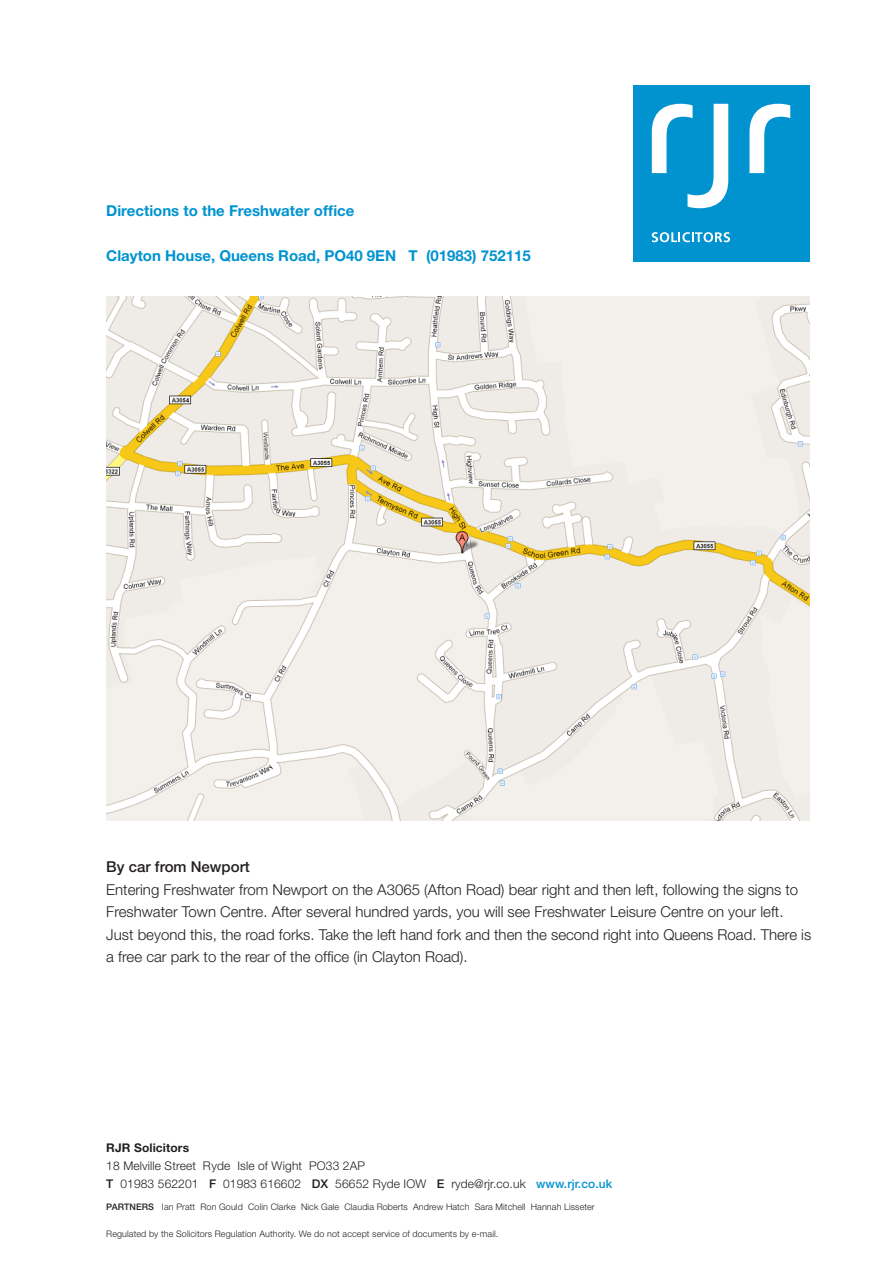
<style>
.page{position:relative;width:893px;height:1263px;background:#fff}
.page>*{position:absolute;margin:0;border:0;box-sizing:border-box;transform-origin:0 0}
.t1{font:300 15px/22.5px "Helvetica Neue";color:#231f20}
.t2{font:700 15px "Helvetica Neue";color:#0093d0}
.t3{font:500 15px "Helvetica Neue";color:#231f20}
.t4{font:300 12px "Helvetica Neue";letter-spacing:.01em;color:#231f20}
.t5{font:700 12px "Helvetica Neue";letter-spacing:.01em;color:#231f20}
.t6{font:300 9px "Helvetica Neue";letter-spacing:.01em;color:#231f20}
.s1{font-weight:500}
.s2{font-weight:500;color:#0093d0}
</style>
<div class="page">
<div style="left:633px;top:85px;width:176px;height:176px;background:#0093d0"></div>
<svg style="left:749px;top:104px;width:41px;height:69px"></svg>
<svg style="left:652px;top:104px;width:76px;height:104px"></svg>
<svg style="left:652px;top:232px;width:78px;height:10px"></svg>
<img style="left:106px;top:296px;width:703px;height:525px">
<p class="t2" style="left:106px;top:202px;width:250px">Directions to the Freshwater office</p>
<p class="t2" style="left:106px;top:247px;width:426px">Clayton House, Queens Road, PO40 9EN T (01983) 752115</p>
<p class="t3" style="left:106px;top:858px;width:145px">By car from Newport</p>
<p class="t1" style="left:106px;top:878px;width:706px">Entering Freshwater from Newport on the A3065 (Afton Road) bear right and then left, following the signs to Freshwater Town Centre. After several hundred yards, you will see Freshwater Leisure Centre on your left.<br>Just beyond this, the road forks. Take the left hand fork and then the second right into Queens Road. There is a free car park to the rear of the office (in Clayton Road).</p>
<p class="t5" style="left:106px;top:1140px;width:84px">RJR Solicitors</p>
<p class="t4" style="left:106px;top:1158px;width:260px">18 Melville Street Ryde Isle of Wight PO33 2AP</p>
<p class="t4" style="left:106px;top:1176px;width:507px"><span class="s1">T</span> 01983 562201 <span class="s1">F</span> 01983 616602 <span class="s1">DX</span> 56652 Ryde IOW <span class="s1">E</span> ryde@rjr.co.uk <span class="s2">www.rjr.co.uk</span></p>
<p class="t6" style="left:106px;top:1202px;width:490px"><span class="s1">PARTNERS</span> Ian Pratt Ron Gould Colin Clarke Nick Gale Claudia Roberts Andrew Hatch Sara Mitchell Hannah Lisseter</p>
<p class="t6" style="left:106px;top:1229px;width:394px">Regulated by the Solicitors Regulation Authority. We do not accept service of documents by e-mail.</p>
</div>
